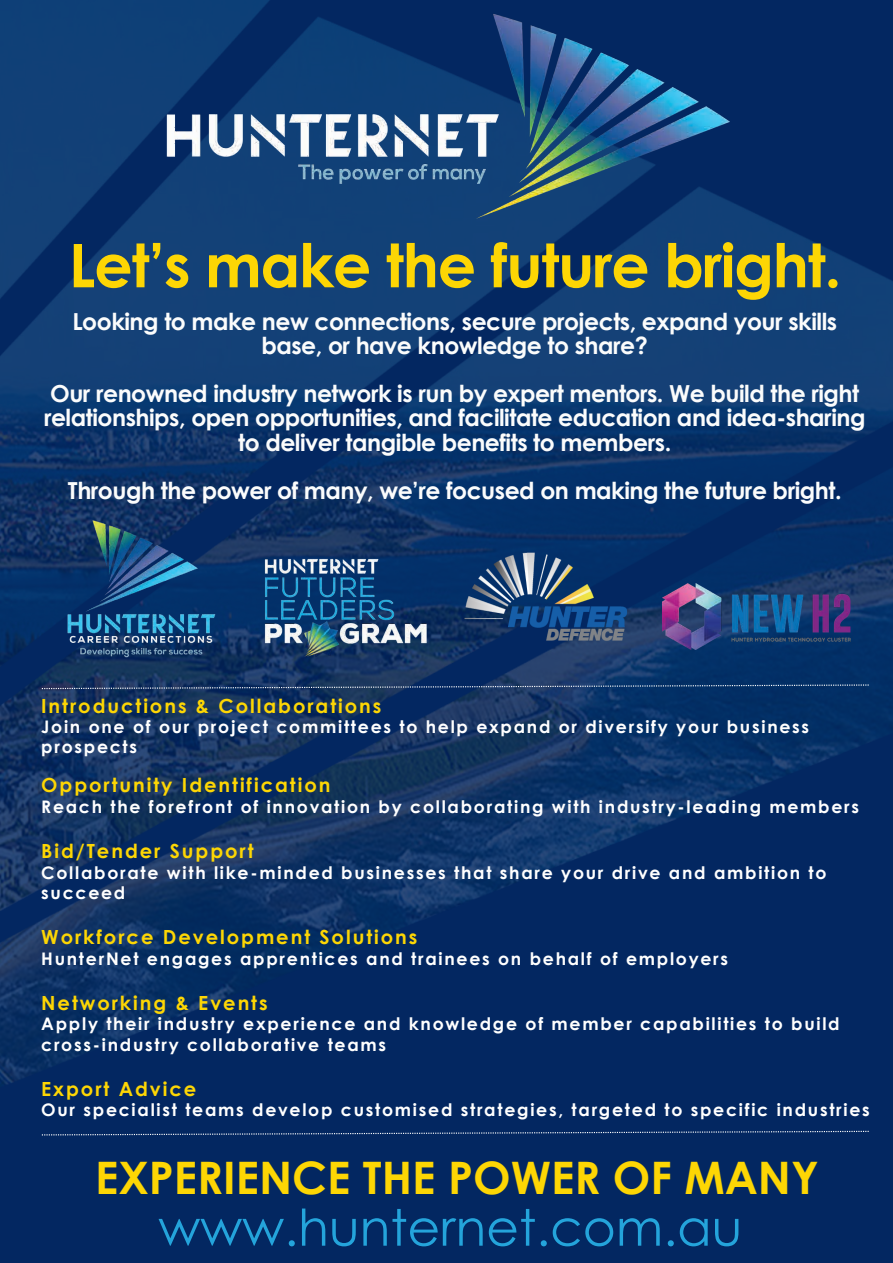
<style>
.page{position:relative;width:893px;height:1263px;background:#fff}
.page>*{position:absolute;margin:0;border:0;box-sizing:border-box;transform-origin:0 0}
.t1{font:700 60.3px "Century Gothic";letter-spacing:-.02em;color:#fdd604}
.t2{font:50.4px "Century Gothic";color:#24a4db}
.t3{font:700 44.85px "Century Gothic";color:#fdd604}
.t4{font:700 23.4px/24.2px "Century Gothic";letter-spacing:-.02em;color:#fbfcfc;text-align:center}
.t5{font:700 19.5px "Century Gothic";letter-spacing:.1em;color:#fdd604}
.t6{font:700 17.25px/20.2px "Century Gothic";letter-spacing:.1em;color:#fff}
</style>
<div class="page">
<img style="left:0;top:0;width:893px;height:1263px">
<img style="left:151px;top:0;width:598px;height:236px">
<svg style="left:42px;top:1131px;width:827px;height:4px"></svg>
<img style="left:245px;top:543px;width:192px;height:125px">
<img style="left:437px;top:519px;width:218px;height:149px">
<img style="left:662px;top:583px;width:188px;height:66px">
<img style="left:51px;top:500px;width:182px;height:182px">
<svg style="left:42px;top:684px;width:827px;height:5px"></svg>
<h1 class="t1" style="left:69px;top:220px;width:774px">Let’s make the future bright.</h1>
<h3 class="t4" style="left:72px;top:308px;width:766px">Looking to make new connections, secure projects, expand your skills base, or have knowledge to share?</h3>
<h3 class="t4" style="left:44px;top:381px;width:823px">Our renowned industry network is run by expert mentors. We build the right relationships, open opportunities, and facilitate education and idea-sharing to deliver tangible benefits to members.</h3>
<h3 class="t4" style="left:68px;top:477px;width:775px">Through the power of many, we’re focused on making the future bright.</h3>
<p class="t5" style="left:41px;top:691px;width:342px">Introductions &amp; Collaborations</p>
<p class="t6" style="left:41px;top:716px;width:769px">Join one of our project committees to help expand or diversify your business prospects</p>
<p class="t5" style="left:41px;top:771px;width:291px">Opportunity Identification</p>
<p class="t6" style="left:41px;top:795px;width:819px">Reach the forefront of innovation by collaborating with industry-leading members</p>
<p class="t5" style="left:41px;top:836px;width:214px">Bid/Tender Support</p>
<p class="t6" style="left:41px;top:861px;width:787px">Collaborate with like-minded businesses that share your drive and ambition to succeed</p>
<p class="t5" style="left:41px;top:922px;width:378px">Workforce Development Solutions</p>
<p class="t6" style="left:41px;top:947px;width:688px">HunterNet engages apprentices and trainees on behalf of employers</p>
<p class="t5" style="left:41px;top:988px;width:228px">Networking &amp; Events</p>
<p class="t6" style="left:41px;top:1013px;width:800px">Apply their industry experience and knowledge of member capabilities to build cross-industry collaborative teams</p>
<p class="t5" style="left:41px;top:1074px;width:157px">Export Advice</p>
<p class="t6" style="left:41px;top:1099px;width:830px">Our specialist teams develop customised strategies, targeted to specific industries</p>
<h3 class="t3" style="left:95px;top:1143px;width:725px">EXPERIENCE THE POWER OF MANY</h3>
<h2 class="t2" style="left:158px;top:1197px;width:585px">www.hunternet.com.au</h2>
</div>
